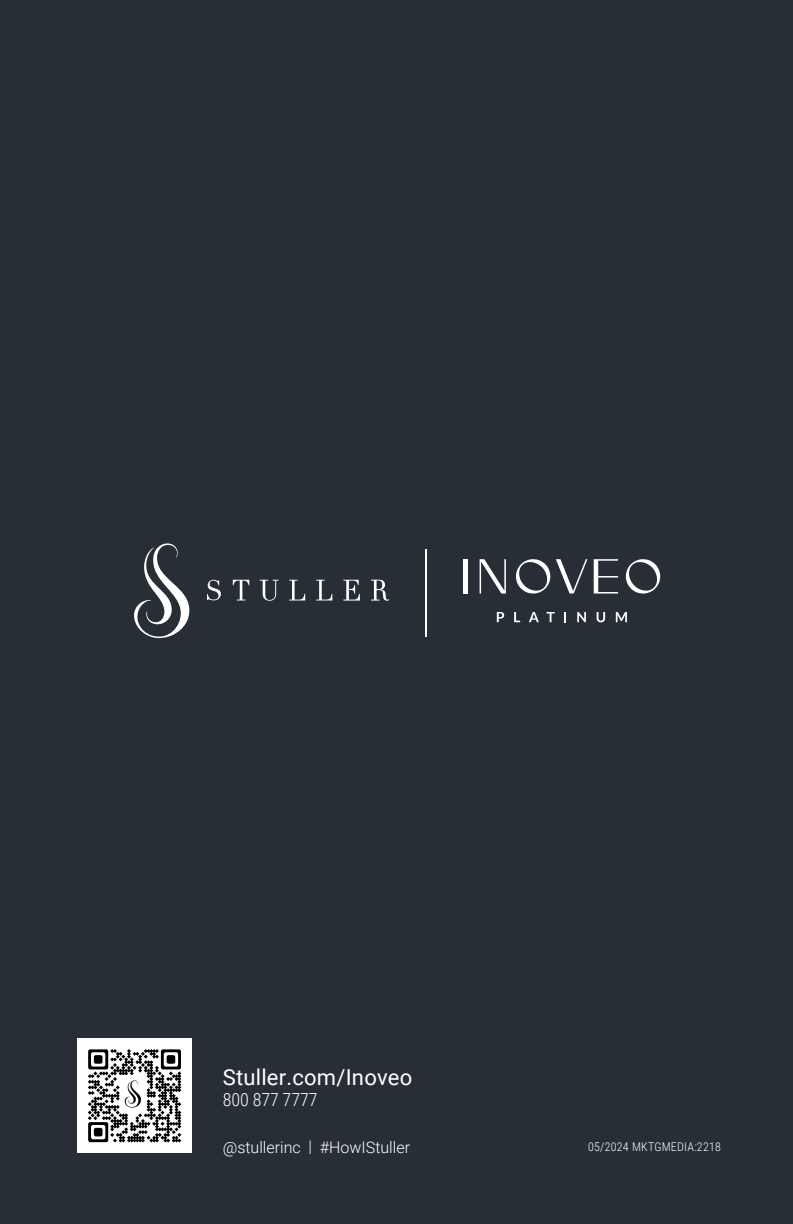
<style>
.page{position:relative;width:793px;height:1224px;background:#272e36}
.page>*{position:absolute;margin:0;border:0;box-sizing:border-box;transform-origin:0 0}
.t1{font:22px "Roboto";letter-spacing:.01em;color:#fff}
.t2{font:300 18px "Roboto Condensed";color:#fff}
.t3{font:300 16px "Roboto";color:#fff}
.t4{font:300 12px "Roboto Condensed";letter-spacing:.02em;color:#fff}
</style>
<div class="page">
<svg style="left:497px;top:612px;width:7px;height:10px"></svg>
<svg style="left:514px;top:612px;width:6px;height:10px"></svg>
<svg style="left:529px;top:612px;width:10px;height:10px"></svg>
<svg style="left:546px;top:612px;width:8px;height:10px"></svg>
<svg style="left:564px;top:612px;width:2px;height:10px"></svg>
<svg style="left:577px;top:612px;width:9px;height:10px"></svg>
<svg style="left:596px;top:612px;width:9px;height:10px"></svg>
<svg style="left:616px;top:612px;width:11px;height:10px"></svg>
<hr style="left:464px;top:559px;width:4px;height:35px;background:#fff">
<svg style="left:516px;top:559px;width:34px;height:35px"></svg>
<svg style="left:556px;top:559px;width:31px;height:35px"></svg>
<svg style="left:626px;top:559px;width:34px;height:35px"></svg>
<svg style="left:479px;top:559px;width:27px;height:35px"></svg>
<svg style="left:594px;top:559px;width:24px;height:35px"></svg>
<svg style="left:207px;top:580px;width:14px;height:20px"></svg>
<svg style="left:233px;top:580px;width:16px;height:20px"></svg>
<svg style="left:260px;top:580px;width:19px;height:21px"></svg>
<svg style="left:289px;top:580px;width:16px;height:20px"></svg>
<svg style="left:316px;top:580px;width:16px;height:20px"></svg>
<svg style="left:343px;top:580px;width:17px;height:21px"></svg>
<svg style="left:371px;top:580px;width:18px;height:21px"></svg>
<svg style="left:134px;top:543px;width:55px;height:96px"></svg>
<hr style="left:425px;top:549px;width:1px;height:87px;background:#fff">
<div style="left:77px;top:1038px;width:115px;height:115px;background:#fff"></div>
<svg style="left:88px;top:1049px;width:93px;height:94px"></svg>
<img style="left:121px;top:1076px;width:24px;height:37px">
<h1 class="t1" style="left:223px;top:1061px;width:191px">Stuller.com/Inoveo</h1>
<p class="t2" style="left:223px;top:1087px;width:96px">800 877 7777</p>
<p class="t3" style="left:223px;top:1136px;width:189px">@stullerinc | #HowIStuller</p>
<p class="t4" style="left:588px;top:1139px;width:134px">05/2024 MKTGMEDIA:2218</p>
</div>
